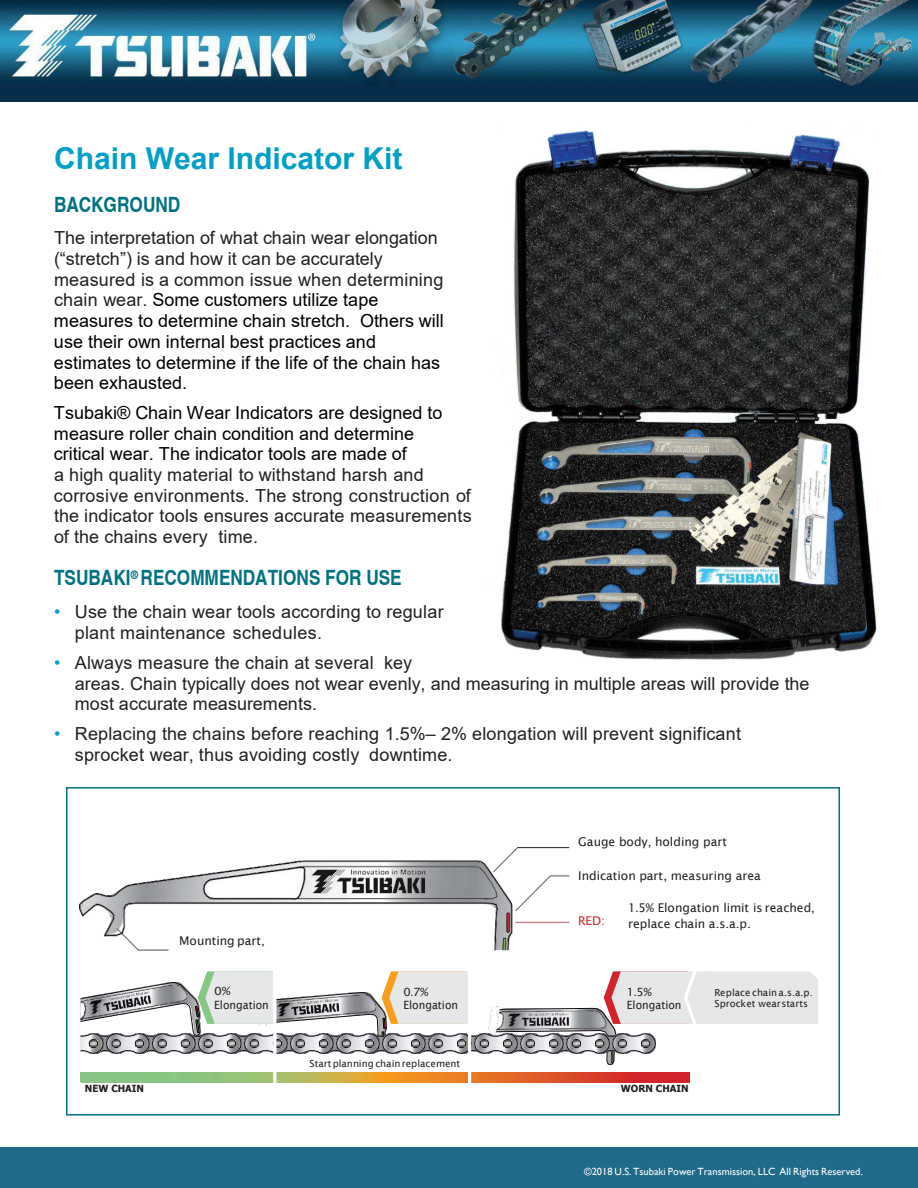
<style>
.page{position:relative;width:918px;height:1188px;background:#fff}
.page>*{position:absolute;margin:0;border:0;box-sizing:border-box;transform-origin:0 0}
.t1{font:700 30px "Arial";color:#00a0c6}
.t2{font:700 condensed 21px "Helvetica";color:#007282}
.t3{font:18px/20.7px "Arial";letter-spacing:.005em;color:#231f20}
.t4{font:18px/20.7px "Arial";color:#000}
.t5{font:18px "Arial";color:#231f20}
.t6{font:12px "Lucida Sans";letter-spacing:-.005em;color:#231f20}
.t7{font:12px "Lucida Sans";color:#d2232a}
.t8{font:11.4px/13.2px "Lucida Sans";color:#231f20}
.t9{font:11.4px/13.2px "Lucida Sans";color:#231f20;scale:1.1 1}
.t10{font:10.5px "Gill Sans";color:#fff}
.t11{font:9.75px/11.6px "Lucida Sans";color:#231f20}
.t12{font:700 9.75px "Tahoma";color:#231f20}
.s1{color:#231f20}
.s2{color:#00a0c6}
.s3{font-style:inherit}
.s4{font-family:"Cambria Math"}
</style>
<div class="page">
<img style="left:0;top:0;width:918px;height:101px">
<div style="left:1px;top:1147px;width:917px;height:41px;background:#1f6989"></div>
<img style="left:79px;top:848px;width:491px;height:103px">
<svg style="left:80px;top:971px;width:738px;height:94px"></svg>
<img style="left:81px;top:1073px;width:609px;height:9px">
<hr style="left:273px;top:968px;width:3px;height:120px;background:#fff">
<hr style="left:468px;top:968px;width:3px;height:120px;background:#fff">
<div style="left:66px;top:787px;width:774px;height:329px;border:2px solid #007282"></div>
<img style="left:501px;top:130px;width:376px;height:530px">
<h1 class="t1" style="left:54px;top:142px;width:350px">Chain Wear Indicator Kit</h1>
<p class="t2" style="left:54px;top:192px;width:128px">BACKGROUND</p>
<p class="t3" style="left:54px;top:229px;width:385px">The interpretation of what chain wear elongation</p>
<p class="t5" style="left:54px;top:252px;width:330px">(“stretch”) is and how it can be accurately</p>
<p class="t4" style="left:54px;top:271px;width:391px"><span class="s1">measured is a common issue when determining chain wear.</span> Some customers utilize tape measures to determine chain stretch. Others will use their own internal best practices and estimates to determine if the life of the chain has been exhausted.</p>
<p class="t4" style="left:54px;top:404px;width:390px">Tsubaki® Chain Wear Indicators are designed to measure roller chain condition and determine critical wear. The indicator tools are made of</p>
<p class="t3" style="left:54px;top:466px;width:419px">a high quality material to withstand harsh and corrosive environments. The strong construction of the indicator tools ensures accurate measurements of the chains every time.</p>
<p class="t2" style="left:54px;top:566px;width:349px">TSUBAKI<sup>®</sup> RECOMMENDATIONS FOR USE</p>
<p class="t3" style="left:75px;top:603px;width:370px;text-indent:-21px"><span class="s2">ï</span> Use the chain wear tools according to regular plant maintenance schedules.</p>
<p class="t3" style="left:75px;top:654px;width:736px;text-indent:-21px"><span class="s2">ï</span> Always measure the chain at several key<br>areas. Chain typically does not wear evenly, and measuring in multiple areas will provide the most accurate measurements.</p>
<p class="t3" style="left:75px;top:725px;width:668px;text-indent:-21px"><span class="s2">ï</span> Replacing the chains before reaching 1.5%<span class="s3">–</span> 2% elongation will prevent significant sprocket wear, thus avoiding costly downtime.</p>
<p class="t6" style="left:179px;top:934px;width:87px">Mounting part,</p>
<p class="t9" style="left:214px;top:985px;width:51px">0%<br>Elongation</p>
<p class="t8" style="left:403px;top:985px;width:56px">0<span class="s4">.</span>7%<br>Elongation</p>
<p class="t11" style="left:309px;top:1058px;width:152px">Startplanning chainreplacement</p>
<p class="t6" style="left:578px;top:835px;width:150px">Gauge body, holding part</p>
<p class="t6" style="left:578px;top:868px;width:184px">Indication part, measuring area</p>
<p class="t6" style="left:628px;top:901px;width:188px">1<span class="s4">.</span>5% Elongation limit is reached,</p>
<p class="t7" style="left:578px;top:914px;width:28px">RED:</p>
<p class="t6" style="left:628px;top:917px;width:124px">replace chain a.s.a.p.</p>
<p class="t8" style="left:627px;top:985px;width:56px">1<span class="s4">.</span>5%<br>Elongation</p>
<p class="t11" style="left:714px;top:986px;width:100px">Replace chaina.s.a.p.<br>Sprocket wearstarts</p>
<p class="t12" style="left:85px;top:1083px;width:61px">NEW CHAIN</p>
<p class="t12" style="left:621px;top:1083px;width:69px">WORN CHAIN</p>
<p class="t10" style="left:584px;top:1167px;width:280px">©2018 U.S. Tsubaki Power Transmission, LLC All Rights Reserved.</p>
</div>
